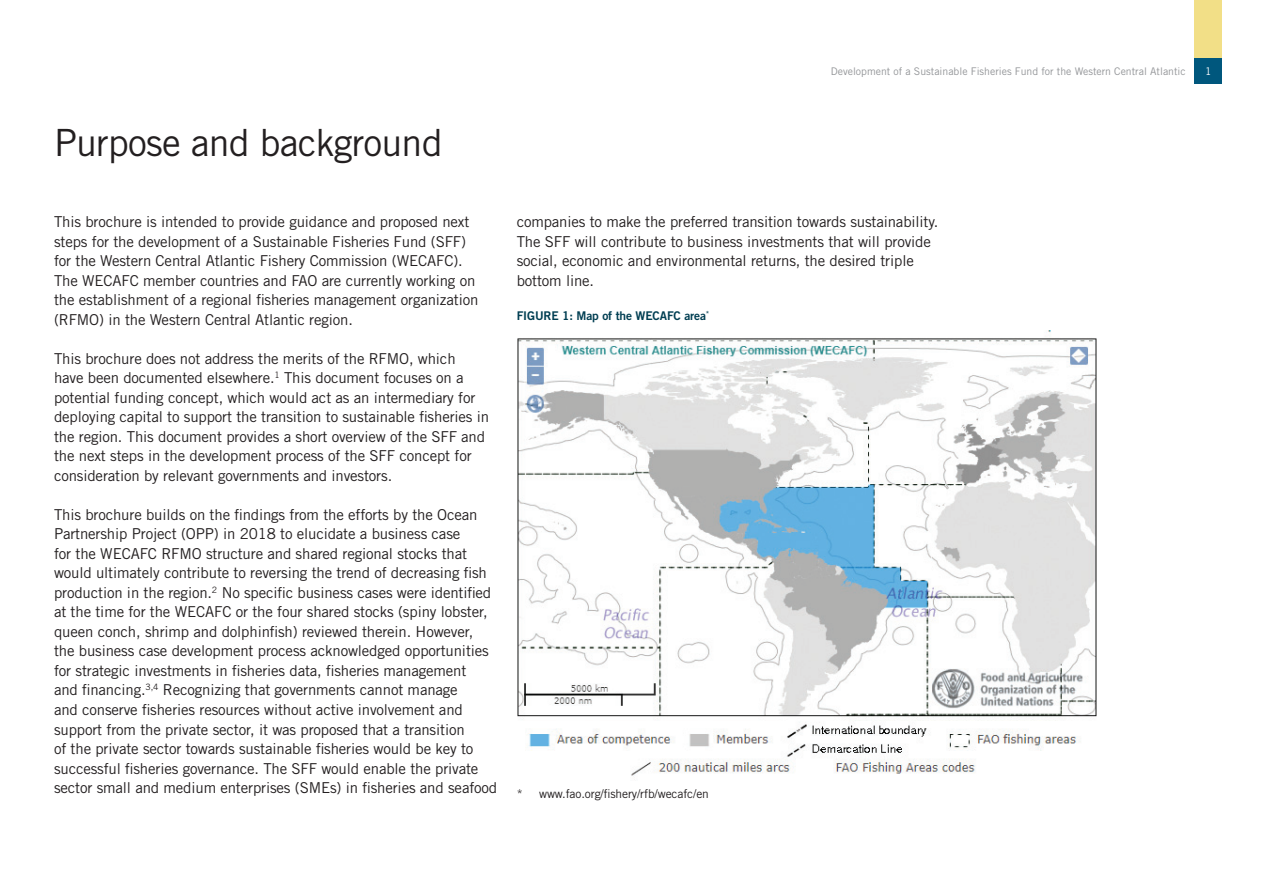
<style>
.page{position:relative;width:1263px;height:894px;background:#fff}
.page>*{position:absolute;margin:0;border:0;box-sizing:border-box;transform-origin:0 0}
.t1{font:37.5px "Trade Gothic LT Std";letter-spacing:-.02em;color:#231f20}
.t2{font:15px/19.5px "Trade Gothic LT Std";letter-spacing:-.01em;color:#231f20}
.t3{font:12px "Trade Gothic LT Std";letter-spacing:-.01em;color:#231f20}
.t4{font:12px "Trade Gothic LT Std Bd 2";letter-spacing:-.01em;color:#003e52}
.t5{font:10.5px "Trade Gothic LT Std";color:#939598}
.t6{font:10.5px "Trade Gothic LT Std";color:#fff}
</style>
<div class="page">
<div style="left:1194px;top:0;width:27px;height:63px;background:#f2df87"></div>
<div style="left:1194px;top:58px;width:27px;height:26px;background:#00577d"></div>
<img style="left:517px;top:330px;width:580px;height:446px">
<h1 class="t1" style="left:54px;top:120px;width:390px">Purpose and background</h1>
<p class="t2" style="left:54px;top:212px;width:426px">This brochure is intended to provide guidance and proposed next steps for the development of a Sustainable Fisheries Fund (SFF) for the Western Central Atlantic Fishery Commission (WECAFC).<br>The WECAFC member countries and FAO are currently working on the establishment of a regional fisheries management organization (RFMO) in the Western Central Atlantic region.</p>
<p class="t2" style="left:54px;top:348px;width:437px">This brochure does not address the merits of the RFMO, which<br>have been documented elsewhere.<sup>1</sup> This document focuses on a potential funding concept, which would act as an intermediary for deploying capital to support the transition to sustainable fisheries in the region. This document provides a short overview of the SFF and the next steps in the development process of the SFF concept for consideration by relevant governments and investors.</p>
<p class="t2" style="left:54px;top:504px;width:445px">This brochure builds on the findings from the efforts by the Ocean Partnership Project (OPP) in 2018 to elucidate a business case<br>for the WECAFC RFMO structure and shared regional stocks that would ultimately contribute to reversing the trend of decreasing fish production in the region.<sup>2</sup> No specific business cases were identified at the time for the WECAFC or the four shared stocks (spiny lobster, queen conch, shrimp and dolphinfish) reviewed therein. However, the business case development process acknowledged opportunities for strategic investments in fisheries data, fisheries management<br>and financing.<sup>3,4</sup> Recognizing that governments cannot manage<br>and conserve fisheries resources without active involvement and support from the private sector, it was proposed that a transition<br>of the private sector towards sustainable fisheries would be key to successful fisheries governance. The SFF would enable the private sector small and medium enterprises (SMEs) in fisheries and seafood</p>
<p class="t5" style="left:831px;top:65px;width:356px">Development of a Sustainable Fisheries Fund for the Western Central Atlantic</p>
<p class="t6" style="left:1205px;top:65px;width:8px">1</p>
<p class="t2" style="left:517px;top:212px;width:423px">companies to make the preferred transition towards sustainability.<br>The SFF will contribute to business investments that will provide social, economic and environmental returns, the desired triple bottom line.</p>
<p class="t4" style="left:517px;top:308px;width:194px">Figure 1: Map of the WECAFC area<sup>*</sup></p>
<p class="t3" style="left:517px;top:786px;width:194px">* www.fao.org/fishery/rfb/wecafc/en</p>
</div>
